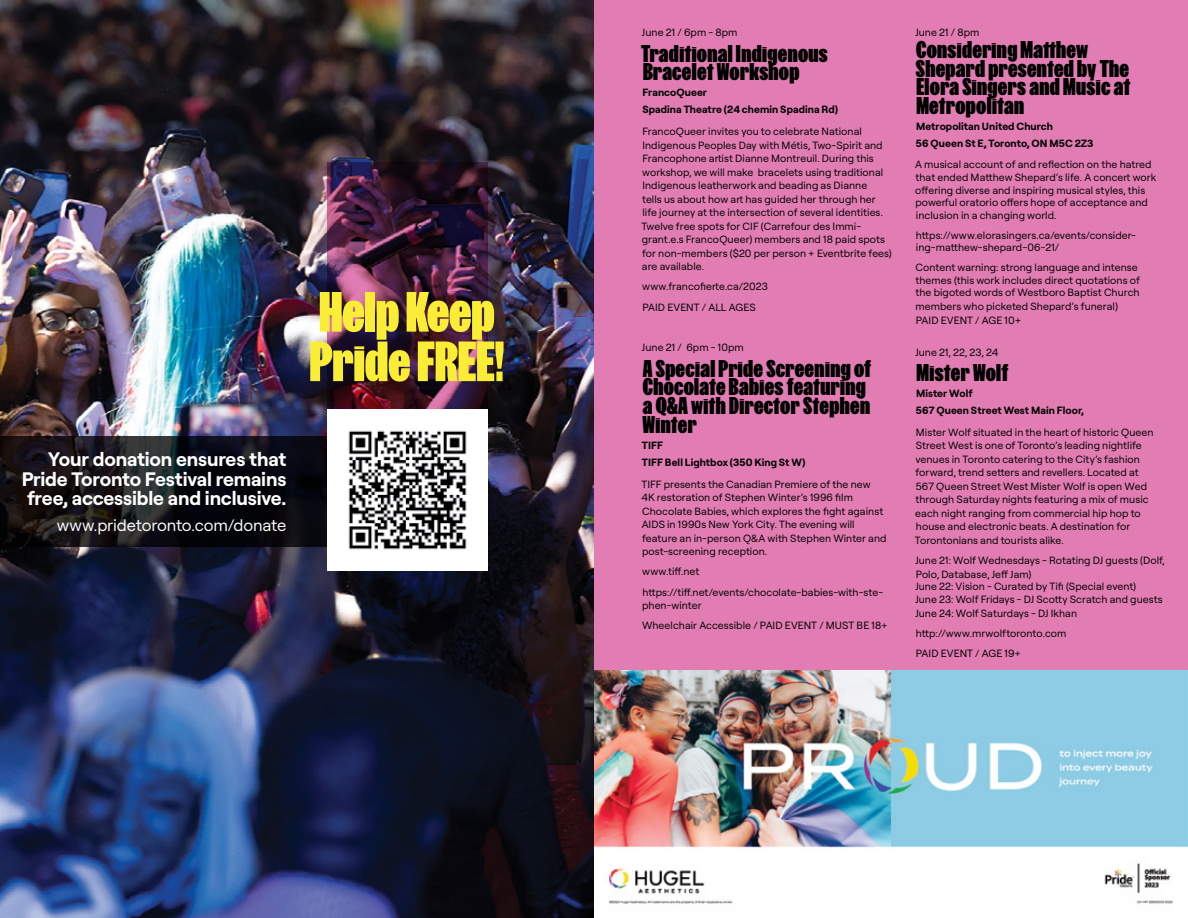
<style>
.page{position:relative;width:1188px;height:918px;background:#fff}
.page>*{position:absolute;margin:0;border:0;box-sizing:border-box;transform-origin:0 0}
.t1{font:900 52.5px/49.5px "FK Screamer";color:#f9ed36}
.t2{font:900 22.5px/18.8px "FK Screamer";letter-spacing:.015em;color:#000}
.t3{font:700 19.5px/19.5px "Roobert";letter-spacing:-.01em;color:#fff;text-align:justify}
.t4{font:16.5px "Roobert";letter-spacing:-.01em;color:#fff}
.t5{font:10.5px/13.5px "Roobert";letter-spacing:.005em;color:#000}
.t6{font:700 10.5px/17.2px "Roobert";letter-spacing:.005em;color:#000}
</style>
<div class="page">
<img style="left:0;top:0;width:594px;height:918px">
<svg style="left:0;top:436px;width:327px;height:110px;background:#121116"></svg>
<img style="left:327px;top:162px;width:161px;height:248px">
<img style="left:327px;top:410px;width:161px;height:161px">
<div style="left:594px;top:0;width:594px;height:918px;background:#e17db3"></div>
<img style="left:594px;top:670px;width:594px;height:248px">
<h1 class="t1" style="left:309px;top:285px;width:196px">Help Keep<br>Pride FREE!</h1>
<h3 class="t3" style="left:22px;top:449px;width:266px;text-indent:26px">Your donation ensures that Pride Toronto Festival remains free, accessible and inclusive.</h3>
<h3 class="t4" style="left:57px;top:513px;width:231px">www.pridetoronto.com/donate</h3>
<p class="t5" style="left:642px;top:25px;width:97px">June 21 / 6pm - 8pm</p>
<h2 class="t2" style="left:641px;top:43px;width:188px">Traditional Indigenous<br>Bracelet Workshop</h2>
<p class="t6" style="left:642px;top:83px;width:197px">FrancoQueer<br>Spadina Theatre (24 chemin Spadina Rd)</p>
<p class="t5" style="left:641px;top:124px;width:252px">FrancoQueer invites you to celebrate National Indigenous Peoples Day with Métis, Two-Spirit and Francophone artist Dianne Montreuil. During this workshop, we will make bracelets using traditional Indigenous leatherwork and beading as Dianne<br>tells us about how art has guided her through her life journey at the intersection of several identities.<br>Twelve free spots for CIF (Carrefour des Immi&shy;grant.e.s FrancoQueer) members and 18 paid spots for non-members ($20 per person + Eventbrite fees) are available.</p>
<p class="t5" style="left:642px;top:276px;width:127px;line-height:20.2px">www.francofierte.ca/2023<br>PAID EVENT / ALL AGES</p>
<p class="t5" style="left:642px;top:340px;width:103px">June 21 / 6pm - 10pm</p>
<h2 class="t2" style="left:643px;top:358px;width:230px">A Special Pride Screening of<br>Chocolate Babies featuring a Q&amp;A with Director Stephen<br>Winter</h2>
<p class="t6" style="left:642px;top:436px;width:165px">TIFF<br>TIFF Bell Lightbox (350 King St W)</p>
<p class="t5" style="left:641px;top:477px;width:247px">TIFF presents the Canadian Premiere of the new<br>4K restoration of Stephen Winter’s 1996 film Chocolate Babies, which explores the fight against AIDS in 1990s New York City. The evening will feature an in-person Q&amp;A with Stephen Winter and post-screening reception.</p>
<p class="t5" style="left:642px;top:561px;width:242px;line-height:20.2px">www.tiff.net https://tiff.net/events/chocolate-babies-with-ste-</p>
<p class="t5" style="left:642px;top:595px;width:247px;line-height:20.2px">phen-winter<br>Wheelchair Accessible / PAID EVENT / MUST BE 18+</p>
<p class="t5" style="left:915px;top:25px;width:66px">June 21 / 8pm</p>
<h2 class="t2" style="left:916px;top:39px;width:216px">Considering Matthew<br>Shepard presented by The<br>Elora Singers and Music at<br>Metropolitan</h2>
<p class="t6" style="left:916px;top:117px;width:179px">Metropolitan United Church<br>56 Queen St E, Toronto, ON M5C 2Z3</p>
<p class="t5" style="left:915px;top:158px;width:243px;line-height:12.8px">A musical account of and reflection on the hatred that ended Matthew Shepard’s life. A concert work offering diverse and inspiring musical styles, this powerful oratorio offers hope of acceptance and inclusion in a changing world.</p>
<p class="t5" style="left:916px;top:228px;width:222px;line-height:12.8px">https://www.elorasingers.ca/events/consider&shy;ing-matthew-shepard-06-21/</p>
<p class="t5" style="left:916px;top:260px;width:226px">Content warning: strong language and intense themes (this work includes direct quotations of the bigoted words of Westboro Baptist Church members who picketed Shepard’s funeral)<br>PAID EVENT / AGE 10+</p>
<p class="t5" style="left:915px;top:345px;width:85px">June 21, 22, 23, 24</p>
<h2 class="t2" style="left:916px;top:362px;width:93px">Mister Wolf</h2>
<p class="t6" style="left:916px;top:384px;width:170px">Mister Wolf<br>567 Queen Street West Main Floor,</p>
<p class="t5" style="left:915px;top:425px;width:240px">Mister Wolf situated in the heart of historic Queen Street West is one of Toronto’s leading nightlife venues in Toronto catering to the City’s fashion forward, trend setters and revellers. Located at 567 Queen Street West Mister Wolf is open Wed through Saturday nights featuring a mix of music each night ranging from commercial hip hop to house and electronic beats. A destination for Torontonians and tourists alike.</p>
<p class="t5" style="left:915px;top:553px;width:251px">June 21: Wolf Wednesdays - Rotating DJ guests (Dolf, Polo, Database, Jeff Jam)<br>June 22: Vision - Curated by Tifi (Special event)<br>June 23: Wolf Fridays - DJ Scotty Scratch and guests June 24: Wolf Saturdays - DJ Ikhan</p>
<p class="t5" style="left:916px;top:623px;width:152px;line-height:20.2px">http://www.mrwolftoronto.com<br>PAID EVENT / AGE 19+</p>
</div>
